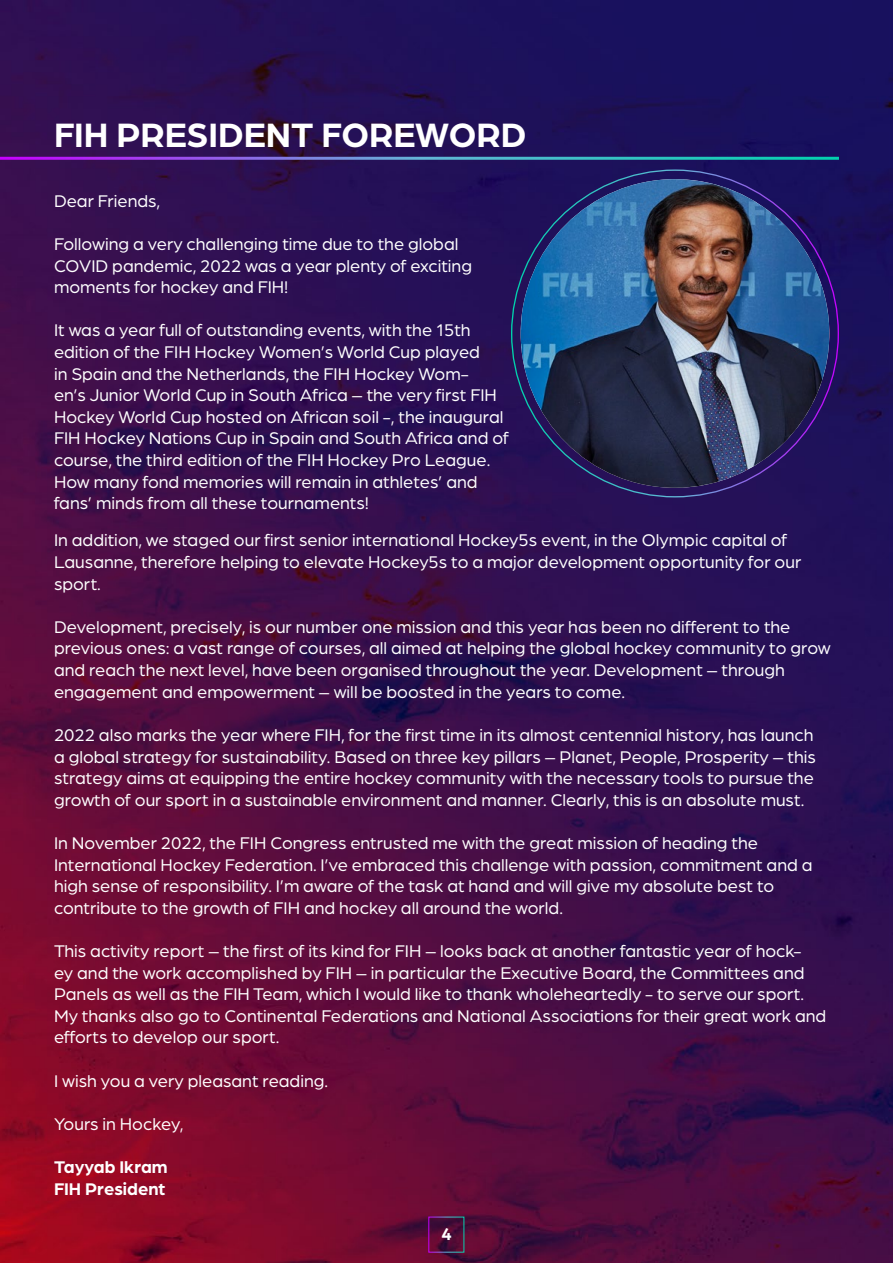
<style>
.page{position:relative;width:893px;height:1263px;background:#fff}
.page>*{position:absolute;margin:0;border:0;box-sizing:border-box;transform-origin:0 0}
.t1{font:700 36px "Arboria";color:#fff}
.t2{font:18px/21.6px "Arboria";color:#fff}
.t3{font:700 18px/21.6px "Arboria";color:#fff}
</style>
<div class="page">
<img style="left:0;top:0;width:893px;height:1263px">
<hr style="left:0;top:157px;width:839px;height:3px;background:#fff">
<img style="left:521px;top:179px;width:308px;height:309px;border-radius:152px">
<h1 class="t1" style="left:54px;top:110px;width:474px">FIH PRESIDENT FOREWORD</h1>
<p class="t2" style="left:54px;top:189px;width:108px">Dear Friends,</p>
<p class="t2" style="left:54px;top:232px;width:419px">Following a very challenging time due to the global<br>COVID pandemic, 2022 was a year plenty of exciting moments for hockey and FIH!</p>
<p class="t2" style="left:54px;top:319px;width:456px">It was a year full of outstanding events, with the 15th edition of the FIH Hockey Women’s World Cup played<br>in Spain and the Netherlands, the FIH Hockey Wom-<br>en’s Junior World Cup in South Africa – the very first FIH Hockey World Cup hosted on African soil -, the inaugural FIH Hockey Nations Cup in Spain and South Africa and of course, the third edition of the FIH Hockey Pro League.<br>How many fond memories will remain in athletes’ and fans’ minds from all these tournaments!</p>
<p class="t2" style="left:54px;top:529px;width:749px">In addition, we staged our first senior international Hockey5s event, in the Olympic capital of<br>Lausanne, therefore helping to elevate Hockey5s to a major development opportunity for our sport.</p>
<p class="t2" style="left:54px;top:615px;width:778px">Development, precisely, is our number one mission and this year has been no different to the previous ones: a vast range of courses, all aimed at helping the global hockey community to grow and reach the next level, have been organised throughout the year. Development – through engagement and empowerment – will be boosted in the years to come.</p>
<p class="t2" style="left:54px;top:723px;width:763px">2022 also marks the year where FIH, for the first time in its almost centennial history, has launch a global strategy for sustainability. Based on three key pillars – Planet, People, Prosperity – this strategy aims at equipping the entire hockey community with the necessary tools to pursue the growth of our sport in a sustainable environment and manner. Clearly, this is an absolute must.</p>
<p class="t2" style="left:54px;top:831px;width:760px">In November 2022, the FIH Congress entrusted me with the great mission of heading the International Hockey Federation. I’ve embraced this challenge with passion, commitment and a high sense of responsibility. I’m aware of the task at hand and will give my absolute best to contribute to the growth of FIH and hockey all around the world.</p>
<p class="t2" style="left:54px;top:939px;width:774px">This activity report – the first of its kind for FIH – looks back at another fantastic year of hock-<br>ey and the work accomplished by FIH – in particular the Executive Board, the Committees and Panels as well as the FIH Team, which I would like to thank wholeheartedly - to serve our sport.<br>My thanks also go to Continental Federations and National Associations for their great work and efforts to develop our sport.</p>
<p class="t2" style="left:54px;top:1069px;width:276px">I wish you a very pleasant reading.</p>
<p class="t2" style="left:54px;top:1112px;width:131px">Yours in Hockey,</p>
<p class="t3" style="left:54px;top:1155px;width:115px">Tayyab Ikram<br>FIH President</p>
<p class="t3" style="left:441px;top:1222px;width:12px">4</p>
</div>
